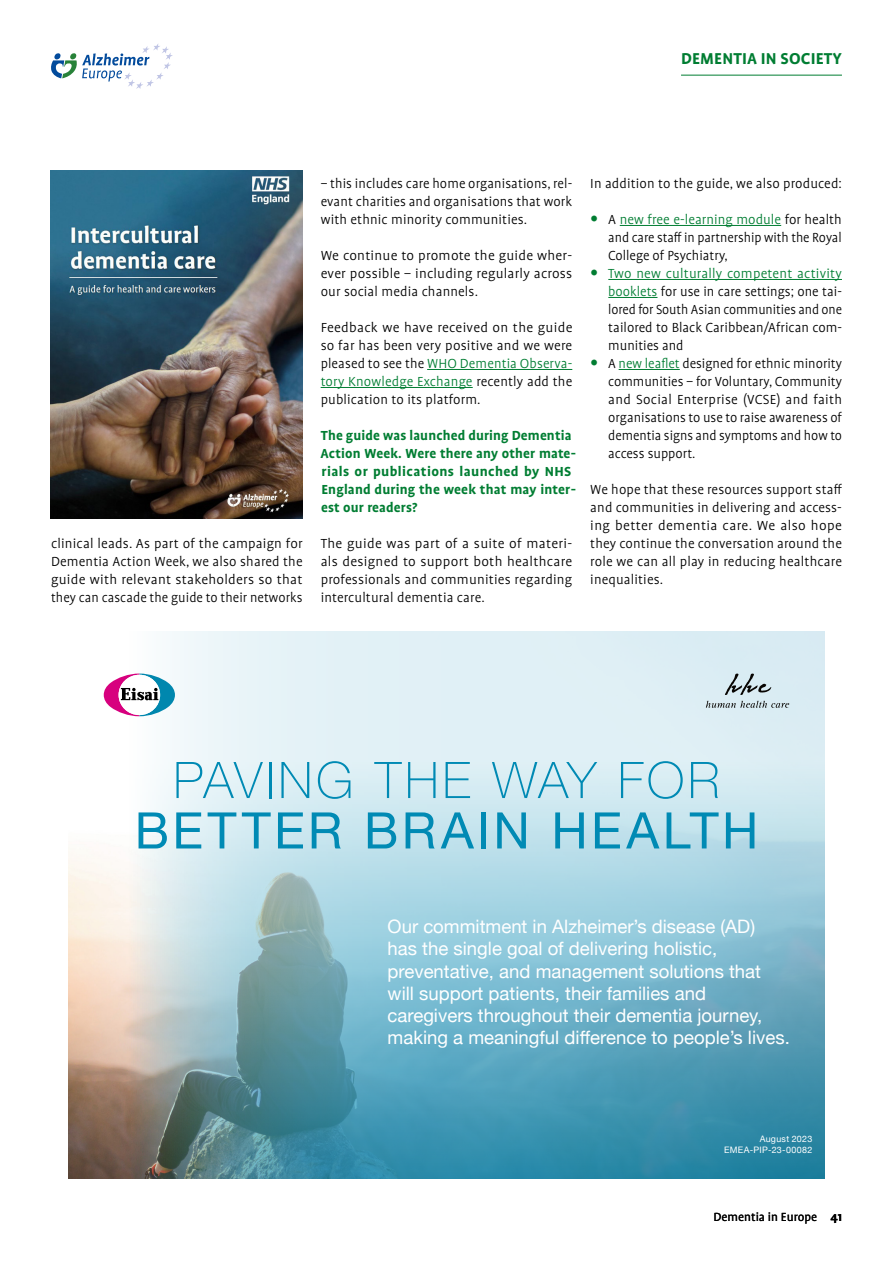
<style>
.page{position:relative;width:893px;height:1263px;background:#fff}
.page>*{position:absolute;margin:0;border:0;box-sizing:border-box;transform-origin:0 0}
.t1{font:50.4px/50.4px "Helvetica Neue";letter-spacing:.065em;color:#008ab4;text-align:center}
.t2{font:18.6px/22.2px "Helvetica Neue";color:#fff}
.t3{font:700 18px "Profile Pro";letter-spacing:.01em;color:#007d32}
.Body{font:300 15px/18px "Profile Pro";letter-spacing:.01em;color:#000;text-align:justify}
.H4_green{font:700 15px/18px "Profile Pro";letter-spacing:.01em;color:#007d32}
.t4{font:13.5px "Profile Pro";color:#000}
.t5{font:8.85px/10.6px "Helvetica Neue";letter-spacing:.03em;color:#fff;text-align:right}
.s1{color:#007d32}
.s2{font-weight:100}
.s3{font-weight:700}
</style>
<div class="page">
<hr style="left:681px;top:75px;width:161px;height:1px;background:#007d32">
<svg style="left:51px;top:44px;width:122px;height:45px"></svg>
<hr style="left:427px;top:369px;width:145px;height:1px;background:#007d32">
<hr style="left:321px;top:387px;width:152px;height:1px;background:#007d32">
<hr style="left:620px;top:225px;width:161px;height:1px;background:#007d32">
<hr style="left:608px;top:279px;width:234px;height:1px;background:#007d32">
<hr style="left:608px;top:297px;width:49px;height:1px;background:#007d32">
<hr style="left:619px;top:369px;width:61px;height:1px;background:#007d32">
<img style="left:51px;top:170px;width:252px;height:349px">
<svg style="left:68px;top:631px;width:757px;height:547px;background:#a3c8d3"></svg>
<svg style="left:104px;top:673px;width:71px;height:43px"></svg>
<svg style="left:725px;top:673px;width:46px;height:22px"></svg>
<svg style="left:706px;top:701px;width:83px;height:7px"></svg>
<p class="t3" style="left:681px;top:48px;width:162px">DEMENTIA IN SOCIETY</p>
<p class="Body" style="left:51px;top:535px;width:253px">clinical leads. As part of the campaign for Dementia Action Week, we also shared the guide with relevant stakeholders so that they can cascade the guide to their networks</p>
<p class="Body" style="left:321px;top:175px;width:253px">– this includes care home organisations, rel&shy;evant charities and organisations that work with ethnic minority communities.</p>
<p class="Body" style="left:321px;top:247px;width:253px">We continue to promote the guide wher&shy;ever possible – including regularly across our social media channels.</p>
<p class="Body" style="left:321px;top:319px;width:253px">Feedback we have received on the guide so far has been very positive and we were pleased to see the <span class="s1">WHO Dementia Observa&shy;tory Knowledge Exchange</span> recently add the publication to its platform.</p>
<p class="H4_green" style="left:321px;top:427px;width:257px">The guide was launched during Dementia Action Week. Were there any other mate&shy;rials or publications launched by NHS England during the week that may inter&shy;est our readers?</p>
<p class="Body" style="left:321px;top:535px;width:253px">The guide was part of a suite of materi&shy;als designed to support both healthcare professionals and communities regarding intercultural dementia care.</p>
<p class="Body" style="left:590px;top:175px;width:253px">In addition to the guide, we also produced:</p>
<p class="Body" style="left:608px;top:211px;width:235px">A <span class="s1">new free e-learning module</span> for health and care staff in partnership with the Royal College of Psychiatry,</p>
<p class="Body" style="left:608px;top:265px;width:235px"><span class="s1">Two new culturally competent activity booklets</span> for use in care settings; one tai&shy;lored for South Asian communities and one tailored to Black Caribbean/African com&shy;munities and</p>
<p class="Body" style="left:608px;top:355px;width:235px">A <span class="s1">new leaflet</span> designed for ethnic minority communities – for Voluntary, Community and Social Enterprise (VCSE) and faith organisations to use to raise awareness of dementia signs and symptoms and how to access support.</p>
<p class="Body" style="left:590px;top:481px;width:253px">We hope that these resources support staff and communities in delivering and access&shy;ing better dementia care. We also hope they continue the conversation around the role we can all play in reducing healthcare inequalities.</p>
<p class="t1" style="left:135px;top:758px;width:625px"><span class="s2">PAVING THE WAY FOR<br></span>BETTER BRAIN HEALTH</p>
<p class="t2" style="left:388px;top:916px;width:404px">Our commitment in Alzheimer’s disease (AD)<br>has the single goal of delivering holistic, preventative, and management solutions that will support patients, their families and caregivers throughout their dementia journey, making a meaningful difference to people’s lives.</p>
<p class="t5" style="left:724px;top:1134px;width:90px">August 2023<br>EMEA-PIP-23-00082</p>
<p class="t4" style="left:713px;top:1210px;width:130px">Dementia in Europe <span class="s3">41</span></p>
</div>
